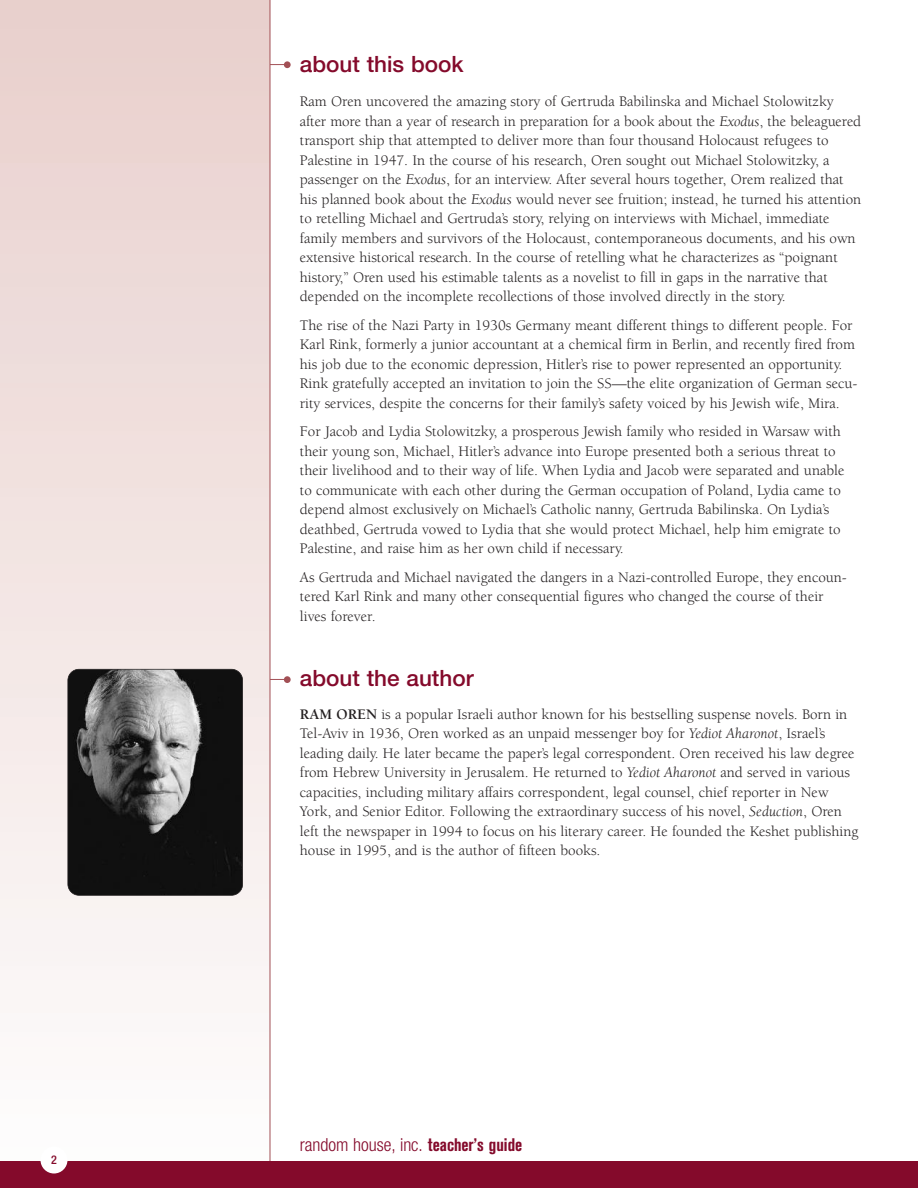
<style>
.page{position:relative;width:918px;height:1188px;background:#fff}
.page>*{position:absolute;margin:0;border:0;box-sizing:border-box;transform-origin:0 0}
.t1{font:500 22.5px "Helvetica Neue";color:#840a2b}
.t2{font:300 condensed 18px "Helvetica Neue";color:#840a2b}
.t3{font:15px/19.5px "Berkeley";color:#231f20}
.t4{font:500 condensed 12px "Helvetica Neue";color:#840a2b}
.s1{font-style:italic}
.s2{font-weight:700}
.s3{font-family:"Akzidenz Grotesk BE";font-weight:700}
</style>
<div class="page">
<hr style="left:232px;top:679px;width:55px;height:1px;background:#a25055">
<div style="left:284px;top:676px;width:7px;height:7px;background:#a25055;border-radius:50%"></div>
<hr style="left:232px;top:64px;width:55px;height:1px;background:#a25055">
<div style="left:284px;top:61px;width:7px;height:7px;background:#a25055;border-radius:50%"></div>
<div style="left:0;top:0;width:270px;height:1188px;background:linear-gradient(to bottom,#e8cfcc,#fefdfd)"></div>
<hr style="left:270px;top:0;width:1px;height:1185px;background:#a25055">
<div style="left:0;top:1161px;width:918px;height:27px;background:#840a2b"></div>
<div style="left:40px;top:1146px;width:28px;height:27px;background:#fff;border-radius:50%"></div>
<img style="left:68px;top:669px;width:175px;height:226px;border-radius:11px">
<div style="left:68px;top:669px;width:175px;height:227px;border:2px solid #231f20;border-radius:12px"></div>
<p class="t4" style="left:51px;top:1155px;width:7px">2</p>
<h1 class="t1" style="left:300px;top:55px;width:165px">about this book</h1>
<p class="t3" style="left:300px;top:93px;width:563px">Ram Oren uncovered the amazing story of Gertruda Babilinska and Michael Stolowitzky after more than a year of research in preparation for a book about the <span class="s1">Exodus</span>, the beleaguered transport ship that attempted to deliver more than four thousand Holocaust refugees to Palestine in 1947. In the course of his research, Oren sought out Michael Stolowitzky, a passenger on the <span class="s1">Exodus</span>, for an interview. After several hours together, Orem realized that his planned book about the <span class="s1">Exodus</span> would never see fruition; instead, he turned his attention to retelling Michael and Gertruda’s story, relying on interviews with Michael, immediate family members and survivors of the Holocaust, contemporaneous documents, and his own extensive historical research. In the course of retelling what he characterizes as “poignant history,” Oren used his estimable talents as a novelist to fill in gaps in the narrative that depended on the incomplete recollections of those involved directly in the story.</p>
<p class="t3" style="left:300px;top:316px;width:559px">The rise of the Nazi Party in 1930s Germany meant different things to different people. For Karl Rink, formerly a junior accountant at a chemical firm in Berlin, and recently fired from his job due to the economic depression, Hitler’s rise to power represented an opportunity.<br>Rink gratefully accepted an invitation to join the SS—the elite organization of German secu&shy;rity services, despite the concerns for their family’s safety voiced by his Jewish wife, Mira.</p>
<p class="t3" style="left:300px;top:423px;width:546px">For Jacob and Lydia Stolowitzky, a prosperous Jewish family who resided in Warsaw with their young son, Michael, Hitler’s advance into Europe presented both a serious threat to their livelihood and to their way of life. When Lydia and Jacob were separated and unable to communicate with each other during the German occupation of Poland, Lydia came to depend almost exclusively on Michael’s Catholic nanny, Gertruda Babilinska. On Lydia’s deathbed, Gertruda vowed to Lydia that she would protect Michael, help him emigrate to Palestine, and raise him as her own child if necessary.</p>
<p class="t3" style="left:300px;top:568px;width:549px">As Gertruda and Michael navigated the dangers in a Nazi-controlled Europe, they encoun&shy;tered Karl Rink and many other consequential figures who changed the course of their lives forever.</p>
<h1 class="t1" style="left:300px;top:670px;width:175px">about the author</h1>
<p class="t3" style="left:300px;top:706px;width:560px"><span class="s2">RAM OREN</span> is a popular Israeli author known for his bestselling suspense novels. Born in Tel-Aviv in 1936, Oren worked as an unpaid messenger boy for <span class="s1">Yediot Aharonot</span>, Israel’s leading daily. He later became the paper’s legal correspondent. Oren received his law degree from Hebrew University in Jerusalem. He returned to <span class="s1">Yediot Aharonot</span> and served in various capacities, including military affairs correspondent, legal counsel, chief reporter in New York, and Senior Editor. Following the extraordinary success of his novel, <span class="s1">Seduction</span>, Oren left the newspaper in 1994 to focus on his literary career. He founded the Keshet publishing house in 1995, and is the author of fifteen books.</p>
<p class="t2" style="left:300px;top:1138px;width:224px">random house, inc. <span class="s3">teacher’s guide</span></p>
</div>
